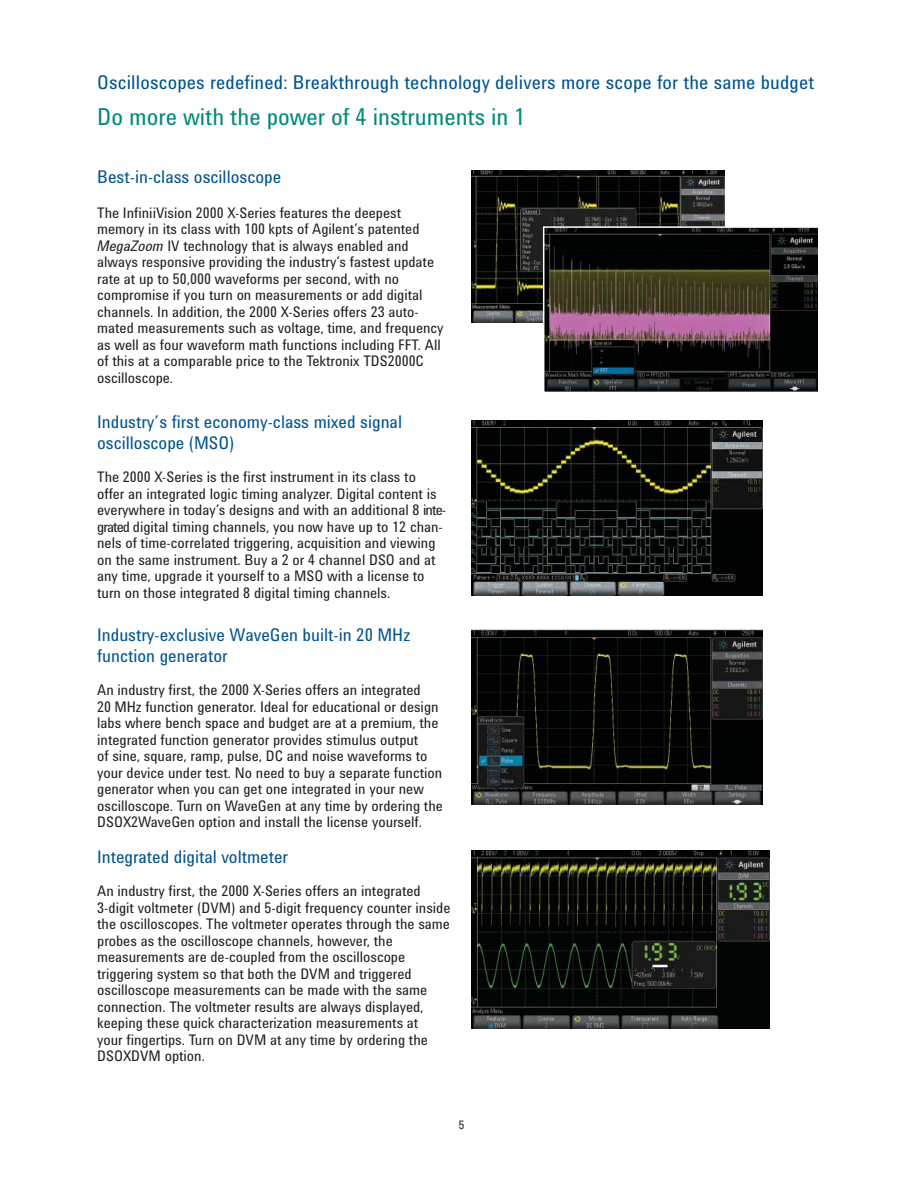
<style>
.page{position:relative;width:918px;height:1188px;background:#fff}
.page>*{position:absolute;margin:0;border:0;box-sizing:border-box;transform-origin:0 0}
.t1{font:24px "Agilent Condensed CFF";color:#008b7a}
.t2{font:19.5px "Agilent Condensed CFF";letter-spacing:.01em;color:#00538e}
.t3{font:18px/21px "Agilent Condensed CFF";color:#00538e}
.t4{font:15px/16.5px "Agilent Condensed CFF";color:#231f20}
.t5{font:12px "Agilent Condensed CFF";color:#231f20}
.s1{font-style:italic}
</style>
<div class="page">
<img style="left:472px;top:170px;width:253px;height:153px">
<svg style="left:542px;top:226px;width:276px;height:166px;background:#322a29"></svg>
<img style="left:472px;top:630px;width:291px;height:175px">
<img style="left:472px;top:421px;width:291px;height:174px">
<img style="left:472px;top:850px;width:297px;height:179px">
<h2 class="t2" style="left:97px;top:75px;width:719px">Oscilloscopes redefined: Breakthrough technology delivers more scope for the same budget</h2>
<h1 class="t1" style="left:97px;top:108px;width:430px">Do more with the power of 4 instruments in 1</h1>
<p class="t3" style="left:97px;top:168px;width:186px">Best-in-class oscilloscope</p>
<p class="t4" style="left:97px;top:206px;width:348px">The InfiniiVision 2000 X-Series features the deepest memory in its class with 100 kpts of Agilent’s patented <span class="s1">MegaZoom</span> IV technology that is always enabled and always responsive providing the industry’s fastest update rate at up to 50,000 waveforms per second, with no compromise if you turn on measurements or add digital channels. In addition, the 2000 X-Series offers 23 auto&shy;mated measurements such as voltage, time, and frequency as well as four waveform math functions including FFT. All of this at a comparable price to the Tektronix TDS2000C oscilloscope.</p>
<p class="t3" style="left:97px;top:413px;width:306px">Industry’s first economy-class mixed signal oscilloscope (MSO)</p>
<p class="t4" style="left:97px;top:470px;width:351px">The 2000 X-Series is the first instrument in its class to offer an integrated logic timing analyzer. Digital content is everywhere in today’s designs and with an additional 8 inte&shy;grated digital timing channels, you now have up to 12 chan&shy;nels of time-correlated triggering, acquisition and viewing on the same instrument. Buy a 2 or 4 channel DSO and at any time, upgrade it yourself to a MSO with a license to turn on those integrated 8 digital timing channels.</p>
<p class="t3" style="left:97px;top:626px;width:315px">Industry-exclusive WaveGen built-in 20 MHz function generator</p>
<p class="t4" style="left:97px;top:683px;width:347px">An industry first, the 2000 X-Series offers an integrated<br>20 MHz function generator. Ideal for educational or design labs where bench space and budget are at a premium, the integrated function generator provides stimulus output<br>of sine, square, ramp, pulse, DC and noise waveforms to your device under test. No need to buy a separate function generator when you can get one integrated in your new oscilloscope. Turn on WaveGen at any time by ordering the DSOX2WaveGen option and install the license yourself.</p>
<p class="t3" style="left:97px;top:848px;width:192px">Integrated digital voltmeter</p>
<p class="t4" style="left:97px;top:884px;width:355px">An industry first, the 2000 X-Series offers an integrated 3-digit voltmeter (DVM) and 5-digit frequency counter inside the oscilloscopes. The voltmeter operates through the same probes as the oscilloscope channels, however, the measurements are de-coupled from the oscilloscope triggering system so that both the DVM and triggered oscilloscope measurements can be made with the same connection. The voltmeter results are always displayed, keeping these quick characterization measurements at<br>your fingertips. Turn on DVM at any time by ordering the DSOXDVM option.</p>
<p class="t5" style="left:459px;top:1120px;width:7px">5</p>
</div>
